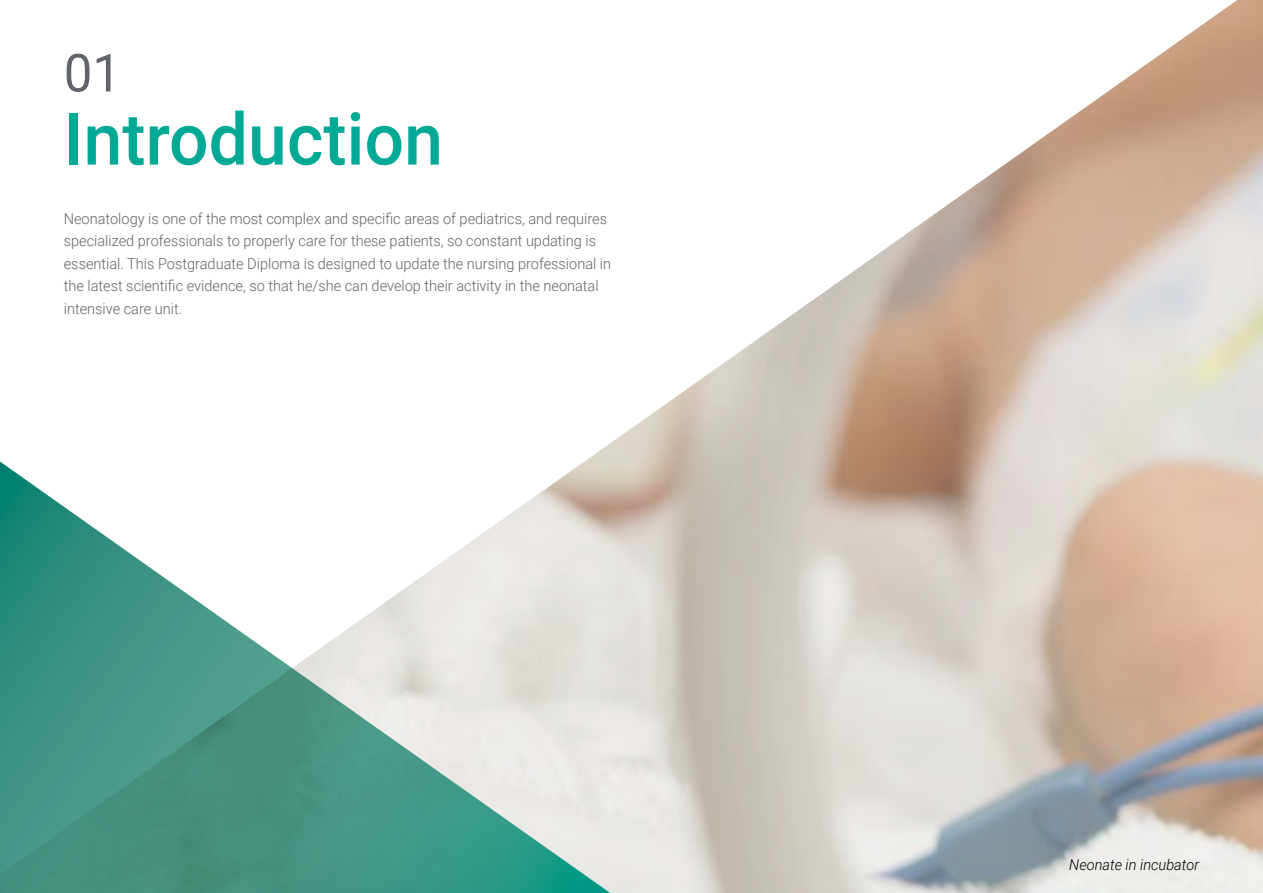
<style>
.page{position:relative;width:1263px;height:893px;background:#fff}
.page>*{position:absolute;margin:0;border:0;box-sizing:border-box;transform-origin:0 0}
.t1{font:500 72px "Roboto";color:#00a996}
.t2{font:52.5px "Roboto";color:#61646a}
.t3{font:300 15px/22.5px "Roboto";color:#61646a}
.t4{font:italic 300 15px "Roboto";color:#000}
</style>
<div class="page">
<img style="left:607px;top:0;width:656px;height:893px">
<svg style="left:0;top:446px;width:640px;height:447px"></svg>
<h2 class="t2" style="left:64px;top:36px;width:59px">01</h2>
<h1 class="t1" style="left:64px;top:89px;width:381px">Introduction</h1>
<p class="t3" style="left:64px;top:207px;width:549px">Neonatology is one of the most complex and specific areas of pediatrics, and requires specialized professionals to properly care for these patients, so constant updating is essential. This Postgraduate Diploma is designed to update the nursing professional in the latest scientific evidence, so that he/she can develop their activity in the neonatal intensive care unit.</p>
<p class="t4" style="left:1069px;top:854px;width:131px">Neonate in incubator</p>
</div>
